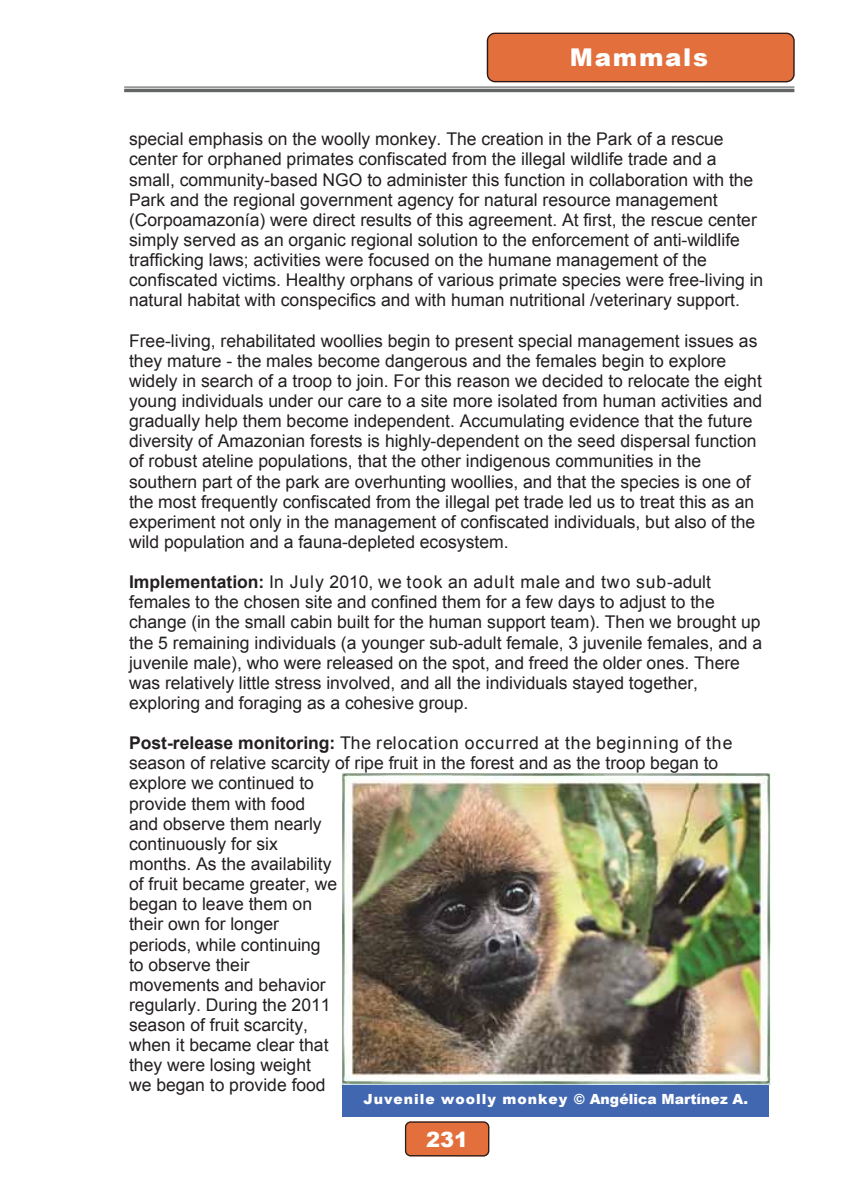
<style>
.page{position:relative;width:844px;height:1191px;background:#fff}
.page>*{position:absolute;margin:0;border:0;box-sizing:border-box;transform-origin:0 0}
.t1{font:900 24.5px "Arial";letter-spacing:.07em;color:#fff}
.t2{font:900 21px "Arial";color:#fff}
.t3{font:17.5px/20.1px "Arial";color:#231f20}
.t4{font:900 14px "Arial";letter-spacing:.065em;color:#fff}
.s1{font-weight:700}
</style>
<div class="page">
<hr style="left:124px;top:86px;width:670px;height:2px;background:#636466">
<hr style="left:124px;top:89px;width:670px;height:3px;background:#636466">
<div style="left:486px;top:33px;width:308px;height:49px;background:#e26f3c"></div>
<svg style="left:405px;top:1121px;width:84px;height:35px;background:#d26a3c"></svg>
<div style="left:342px;top:1083px;width:427px;height:33px;background:#4267b1"></div>
<img style="left:342px;top:773px;width:427px;height:311px">
<h1 class="t1" style="left:569px;top:39px;width:140px">Mammals</h1>
<p class="t3" style="left:129px;top:129px;width:635px">special emphasis on the woolly monkey. The creation in the Park of a rescue center for orphaned primates confiscated from the illegal wildlife trade and a small, community-based NGO to administer this function in collaboration with the Park and the regional government agency for natural resource management (Corpoamazonía) were direct results of this agreement. At first, the rescue center simply served as an organic regional solution to the enforcement of anti-wildlife trafficking laws; activities were focused on the humane management of the confiscated victims. Healthy orphans of various primate species were free-living in natural habitat with conspecifics and with human nutritional /veterinary support.</p>
<p class="t3" style="left:129px;top:330px;width:634px">Free-living, rehabilitated woollies begin to present special management issues as they mature - the males become dangerous and the females begin to explore widely in search of a troop to join. For this reason we decided to relocate the eight young individuals under our care to a site more isolated from human activities and gradually help them become independent. Accumulating evidence that the future diversity of Amazonian forests is highly-dependent on the seed dispersal function of robust ateline populations, that the other indigenous communities in the southern part of the park are overhunting woollies, and that the species is one of the most frequently confiscated from the illegal pet trade led us to treat this as an experiment not only in the management of confiscated individuals, but also of the wild population and a fauna-depleted ecosystem.</p>
<p class="t3" style="left:129px;top:572px;width:634px"><span class="s1">Implementation:</span> In July 2010, we took an adult male and two sub-adult females to the chosen site and confined them for a few days to adjust to the change (in the small cabin built for the human support team). Then we brought up the 5 remaining individuals (a younger sub-adult female, 3 juvenile females, and a juvenile male), who were released on the spot, and freed the older ones. There was relatively little stress involved, and all the individuals stayed together, exploring and foraging as a cohesive group.</p>
<p class="t3" style="left:129px;top:733px;width:604px"><span class="s1">Post-release monitoring:</span> The relocation occurred at the beginning of the season of relative scarcity of ripe fruit in the forest and as the troop began to explore we continued to<br>provide them with food<br>and observe them nearly<br>continuously for six<br>months. As the availability<br>of fruit became greater, we<br>began to leave them on<br>their own for longer<br>periods, while continuing<br>to observe their<br>movements and behavior<br>regularly. During the 2011<br>season of fruit scarcity,<br>when it became clear that<br>they were losing weight<br>we began to provide food</p>
<p class="t4" style="left:363px;top:1088px;width:386px">Juvenile woolly monkey © Angélica Martínez A.</p>
<p class="t2" style="left:426px;top:1123px;width:43px">231</p>
</div>
